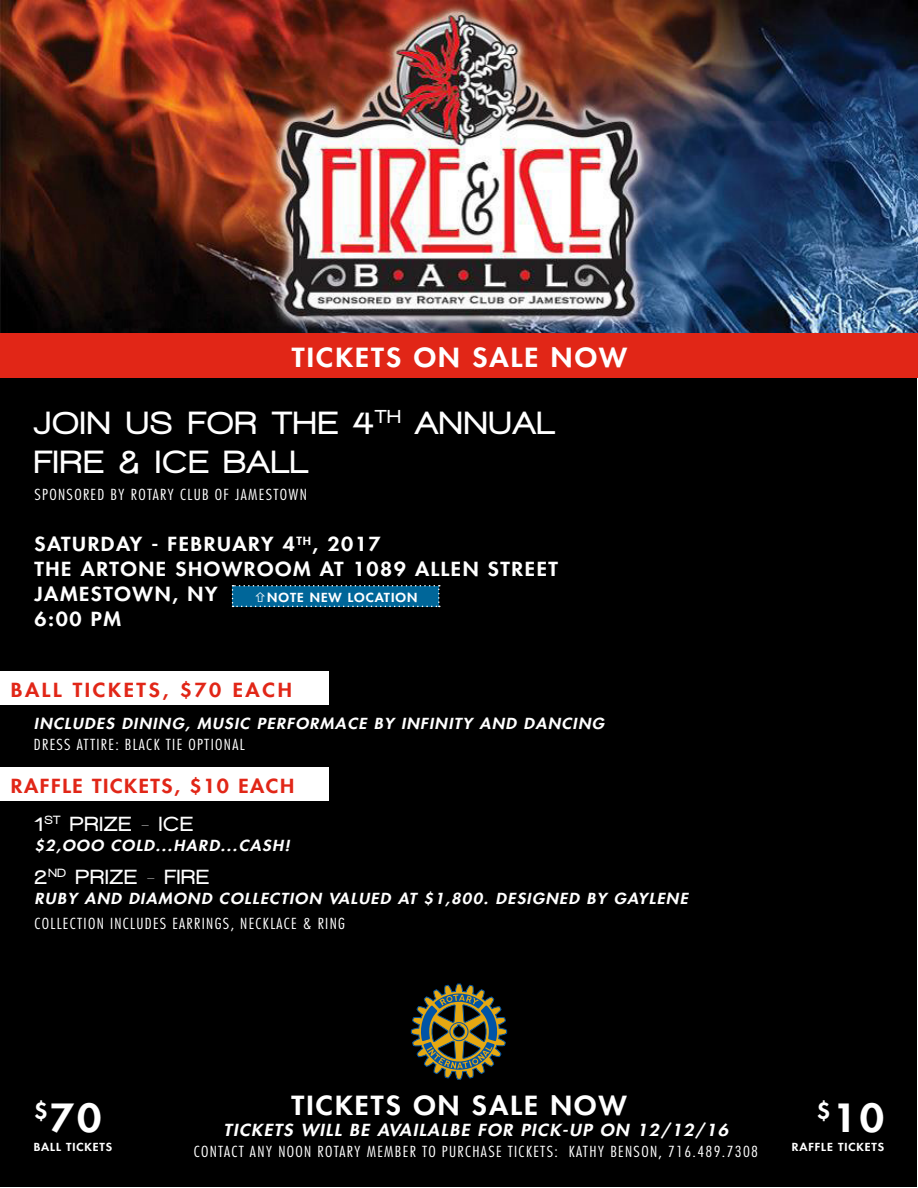
<style>
.page{position:relative;width:918px;height:1188px;background:#fff}
.page>*{position:absolute;margin:0;border:0;box-sizing:border-box;transform-origin:0 0}
.t1{font:800 37.8px "Futura";color:#fff;scale:1.11 1}
.t2{font:900 33px/39.6px "Walkway";letter-spacing:.075em;color:#fff}
.t3{font:800 25.65px "Futura";letter-spacing:.075em;color:#fff;scale:1.11 1}
.t4{font:900 21px "Walkway";letter-spacing:.075em;color:#fff}
.t5{font:800 18.9px/25.2px "Futura";letter-spacing:.075em;color:#fff;scale:1.11 1}
.t6{font:800 18.9px "Futura";letter-spacing:.075em;color:#e12617;scale:1.11 1}
.t7{font:800 18.9px "Futura";letter-spacing:.125em;color:#e12617;scale:1.11 1}
.t8{font:italic 800 16.2px "Futura";letter-spacing:.075em;color:#fff;scale:1.11 1}
.t9{font:300 condensed 14.85px "Futura";letter-spacing:.08em;color:#fff;scale:1.11 1}
.t10{font:italic 800 14.85px "Futura";letter-spacing:.075em;color:#fff;scale:1.11 1}
.t11{font:800 12.15px "Futura";letter-spacing:.075em;color:#fff;scale:1.11 1}
.t12{font:800 10.8px "Futura";letter-spacing:.075em;color:#fff;scale:1.11 1}
</style>
<div class="page">
<div style="left:1px;top:102px;width:916px;height:1085px;background:#000"></div>
<img style="left:0;top:0;width:918px;height:338px">
<div style="left:1px;top:334px;width:917px;height:44px;background:#e12617"></div>
<svg style="left:411px;top:984px;width:96px;height:96px"></svg>
<div style="left:0;top:672px;width:328px;height:33px;background:#fff"></div>
<div style="left:0;top:768px;width:328px;height:33px;background:#fff"></div>
<svg style="left:232px;top:585px;width:208px;height:22px;background:#096797"></svg>
<h3 class="t3" style="left:292px;top:341px;width:303px">TICKETS ON SALE NOW</h3>
<h2 class="t2" style="left:34px;top:403px;width:521px">JOIN US FOR THE 4<sup>TH</sup> ANNUAL<br>FIRE &amp; ICE BALL</h2>
<p class="t9" style="left:34px;top:486px;width:247px">SPONSORED BY ROTARY CLUB OF JAMESTOWN</p>
<p class="t5" style="left:34px;top:531px;width:473px">SATURDAY - FEBRUARY 4<sup>TH</sup>, 2017<br>THE ARTONE SHOWROOM AT 1089 ALLEN STREET<br>JAMESTOWN, NY<br>6:00 PM</p>
<p class="t11" style="left:267px;top:590px;width:137px">NOTE NEW LOCATION</p>
<p class="t7" style="left:11px;top:678px;width:255px">BALL TICKETS, $70 EACH</p>
<p class="t10" style="left:34px;top:714px;width:515px">INCLUDES DINING, MUSIC PERFORMACE BY INFINITY AND DANCING</p>
<p class="t9" style="left:34px;top:736px;width:191px">DRESS ATTIRE: BLACK TIE OPTIONAL</p>
<p class="t6" style="left:11px;top:774px;width:257px">RAFFLE TICKETS, $10 EACH</p>
<h3 class="t4" style="left:34px;top:813px;width:159px">1<sup>ST</sup> PRIZE - ICE</h3>
<p class="t10" style="left:34px;top:836px;width:232px">$2,OOO COLD...HARD...CASH!</p>
<h3 class="t4" style="left:34px;top:866px;width:175px">2<sup>ND</sup> PRIZE - FIRE</h3>
<p class="t10" style="left:34px;top:889px;width:590px">RUBY AND DIAMOND COLLECTION VALUED AT $1,800. DESIGNED BY GAYLENE</p>
<p class="t9" style="left:34px;top:915px;width:281px">COLLECTION INCLUDES EARRINGS, NECKLACE &amp; RING</p>
<h1 class="t1" style="left:34px;top:1094px;width:62px"><sup>$</sup>70</h1>
<p class="t12" style="left:34px;top:1140px;width:72px">BALL TICKETS</p>
<h3 class="t3" style="left:291px;top:1089px;width:303px">TICKETS ON SALE NOW</h3>
<p class="t8" style="left:224px;top:1120px;width:456px">TICKETS WILL BE AVAILALBE FOR PICK-UP ON 12/12/16</p>
<p class="t9" style="left:194px;top:1143px;width:510px">CONTACT ANY NOON ROTARY MEMBER TO PURCHASE TICKETS: KATHY BENSON, 716.489.7308</p>
<h1 class="t1" style="left:817px;top:1094px;width:62px"><sup>$</sup>10</h1>
<p class="t12" style="left:792px;top:1140px;width:85px">RAFFLE TICKETS</p>
</div>
